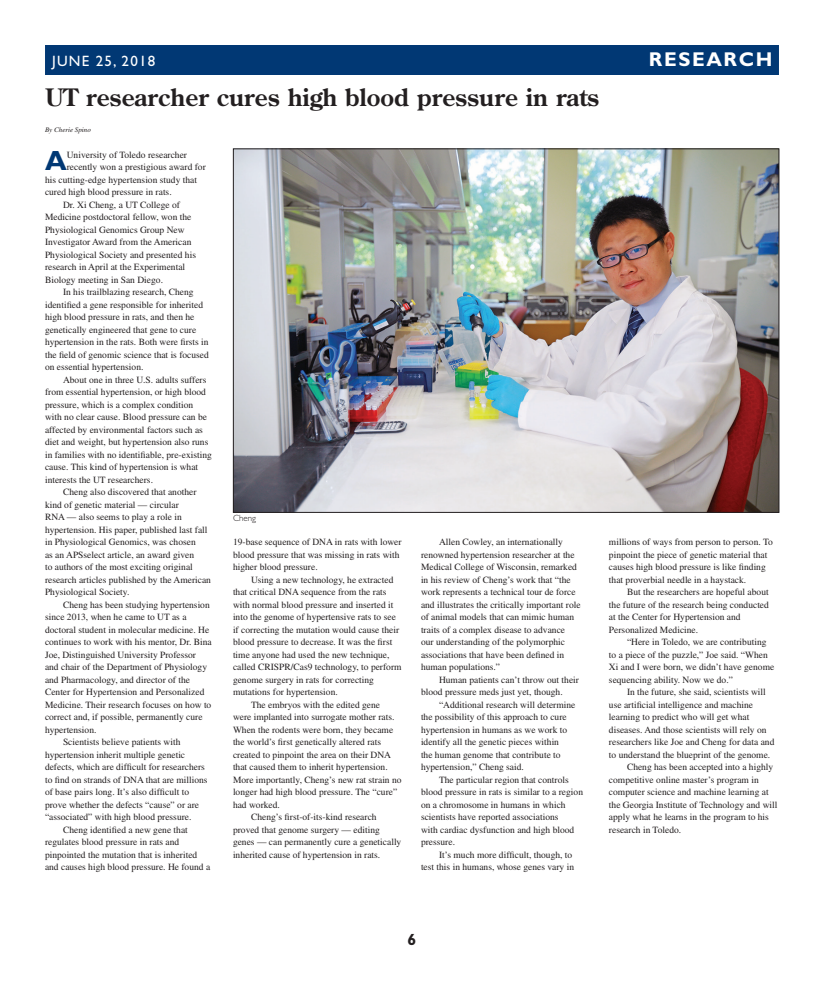
<style>
.page{position:relative;width:824px;height:990px;background:#fff}
.page>*{position:absolute;margin:0;border:0;box-sizing:border-box;transform-origin:0 0}
.Drop_Cap_2_Paragraph{font:700 27.8px "Gill Sans Std";color:#013874}
.Heading_24pt{font:700 24px "Century Old Style Std";color:#231f20}
.t1{font:700 20px "Gill Sans Std";letter-spacing:.08em;color:#fff}
.t2{font:700 16px "Gill Sans Std";color:#231f20}
.t3{font:15px "Gill Sans Std";letter-spacing:.08em;color:#fff}
.Body_Text{font:9.5px/12.5px "Times";color:#231f20}
.Drop_Cap_2_Paragraph-2{font:9.5px "Times";color:#231f20}
.Cutline{font:300 9px "Gill Sans Std";color:#231f20}
.By_line{font:italic 7px "Times";color:#231f20}
</style>
<div class="page">
<div style="left:45px;top:45px;width:734px;height:30px;background:#013874"></div>
<img style="left:235px;top:151px;width:542px;height:360px">
<p class="t3" style="left:52px;top:52px;width:105px">JUNE 25, 2018</p>
<p class="t1" style="left:649px;top:47px;width:125px">RESEARCH</p>
<p class="Heading_24pt" style="left:45px;top:81px;width:556px">UT researcher cures high blood pressure in rats</p>
<p class="By_line" style="left:45px;top:125px;width:47px">By Cherie Spino</p>
<p class="Drop_Cap_2_Paragraph" style="left:45px;top:144px;width:23px">A</p>
<p class="Drop_Cap_2_Paragraph-2" style="left:67px;top:149px;width:122px">University of Toledo researcher</p>
<p class="Drop_Cap_2_Paragraph-2" style="left:67px;top:161px;width:141px">recently won a prestigious award for</p>
<p class="Drop_Cap_2_Paragraph-2" style="left:45px;top:174px;width:153px">his cutting-edge hypertension study that</p>
<p class="Drop_Cap_2_Paragraph-2" style="left:45px;top:186px;width:128px">cured high blood pressure in rats.</p>
<p class="Body_Text" style="left:45px;top:198px;width:152px;text-indent:18px">Dr. Xi Cheng, a UT College of Medicine postdoctoral fellow, won the Physiological Genomics Group New Investigator Award from the American Physiological Society and presented his research in April at the Experimental Biology meeting in San Diego.</p>
<p class="Body_Text" style="left:45px;top:286px;width:165px;text-indent:18px">In his trailblazing research, Cheng identified a gene responsible for inherited high blood pressure in rats, and then he genetically engineered that gene to cure hypertension in the rats. Both were firsts in the field of genomic science that is focused on essential hypertension.</p>
<p class="Body_Text" style="left:45px;top:373px;width:168px;text-indent:18px">About one in three U.S. adults suffers from essential hypertension, or high blood pressure, which is a complex condition with no clear cause. Blood pressure can be affected by environmental factors such as diet and weight, but hypertension also runs in families with no identifiable, pre-existing cause. This kind of hypertension is what interests the UT researchers.</p>
<p class="Body_Text" style="left:45px;top:486px;width:167px;text-indent:18px">Cheng also discovered that another kind of genetic material — circular<br>RNA — also seems to play a role in hypertension. His paper, published last fall in Physiological Genomics, was chosen<br>as an APSselect article, an award given<br>to authors of the most exciting original research articles published by the American Physiological Society.</p>
<p class="Body_Text" style="left:45px;top:598px;width:168px;text-indent:18px">Cheng has been studying hypertension since 2013, when he came to UT as a doctoral student in molecular medicine. He continues to work with his mentor, Dr. Bina Joe, Distinguished University Professor and chair of the Department of Physiology and Pharmacology, and director of the Center for Hypertension and Personalized Medicine. Their research focuses on how to correct and, if possible, permanently cure hypertension.</p>
<p class="Body_Text" style="left:45px;top:736px;width:164px;text-indent:18px">Scientists believe patients with hypertension inherit multiple genetic defects, which are difficult for researchers to find on strands of DNA that are millions of base pairs long. It’s also difficult to prove whether the defects “cause” or are “associated” with high blood pressure.</p>
<p class="Body_Text" style="left:45px;top:823px;width:167px;text-indent:18px">Cheng identified a new gene that regulates blood pressure in rats and pinpointed the mutation that is inherited and causes high blood pressure. He found a</p>
<p class="Cutline" style="left:233px;top:513px;width:25px">Cheng</p>
<p class="Body_Text" style="left:233px;top:536px;width:170px">19-base sequence of DNA in rats with lower blood pressure that was missing in rats with higher blood pressure.</p>
<p class="Body_Text" style="left:233px;top:573px;width:170px;text-indent:18px">Using a new technology, he extracted that critical DNA sequence from the rats with normal blood pressure and inserted it into the genome of hypertensive rats to see if correcting the mutation would cause their blood pressure to decrease. It was the first time anyone had used the new technique, called CRISPR/Cas9 technology, to perform genome surgery in rats for correcting mutations for hypertension.</p>
<p class="Body_Text" style="left:233px;top:698px;width:170px;text-indent:18px">The embryos with the edited gene<br>were implanted into surrogate mother rats.<br>When the rodents were born, they became the world’s first genetically altered rats created to pinpoint the area on their DNA that caused them to inherit hypertension.<br>More importantly, Cheng’s new rat strain no longer had high blood pressure. The “cure” had worked.</p>
<p class="Body_Text" style="left:233px;top:811px;width:170px;text-indent:18px">Cheng’s first-of-its-kind research proved that genome surgery — editing genes — can permanently cure a genetically inherited cause of hypertension in rats.</p>
<p class="Body_Text" style="left:421px;top:536px;width:161px;text-indent:18px">Allen Cowley, an internationally renowned hypertension researcher at the Medical College of Wisconsin, remarked in his review of Cheng’s work that “the work represents a technical tour de force and illustrates the critically important role of animal models that can mimic human traits of a complex disease to advance<br>our understanding of the polymorphic associations that have been defined in human populations.”</p>
<p class="Body_Text" style="left:421px;top:673px;width:159px;text-indent:18px">Human patients can’t throw out their blood pressure meds just yet, though.</p>
<p class="Body_Text" style="left:421px;top:698px;width:156px;text-indent:18px">“Additional research will determine the possibility of this approach to cure hypertension in humans as we work to identify all the genetic pieces within<br>the human genome that contribute to hypertension,” Cheng said.</p>
<p class="Body_Text" style="left:421px;top:773px;width:164px;text-indent:18px">The particular region that controls blood pressure in rats is similar to a region on a chromosome in humans in which scientists have reported associations<br>with cardiac dysfunction and high blood pressure.</p>
<p class="Body_Text" style="left:421px;top:848px;width:155px;text-align:right">It’s much more difficult, though, to<br>test this in humans, whose genes vary in</p>
<p class="Body_Text" style="left:609px;top:536px;width:165px">millions of ways from person to person. To pinpoint the piece of genetic material that causes high blood pressure is like finding that proverbial needle in a haystack.</p>
<p class="Body_Text" style="left:609px;top:586px;width:161px;text-indent:18px">But the researchers are hopeful about the future of the research being conducted at the Center for Hypertension and Personalized Medicine.</p>
<p class="Body_Text" style="left:609px;top:636px;width:167px;text-indent:18px">“Here in Toledo, we are contributing to a piece of the puzzle,” Joe said. “When Xi and I were born, we didn’t have genome sequencing ability. Now we do.”</p>
<p class="Body_Text" style="left:609px;top:686px;width:167px;text-indent:18px">In the future, she said, scientists will use artificial intelligence and machine learning to predict who will get what diseases. And those scientists will rely on researchers like Joe and Cheng for data and to understand the blueprint of the genome.</p>
<p class="Body_Text" style="left:609px;top:761px;width:170px;text-indent:18px">Cheng has been accepted into a highly competitive online master’s program in computer science and machine learning at the Georgia Institute of Technology and will apply what he learns in the program to his research in Toledo.</p>
<p class="t2" style="left:407px;top:930px;width:10px">6</p>
</div>
